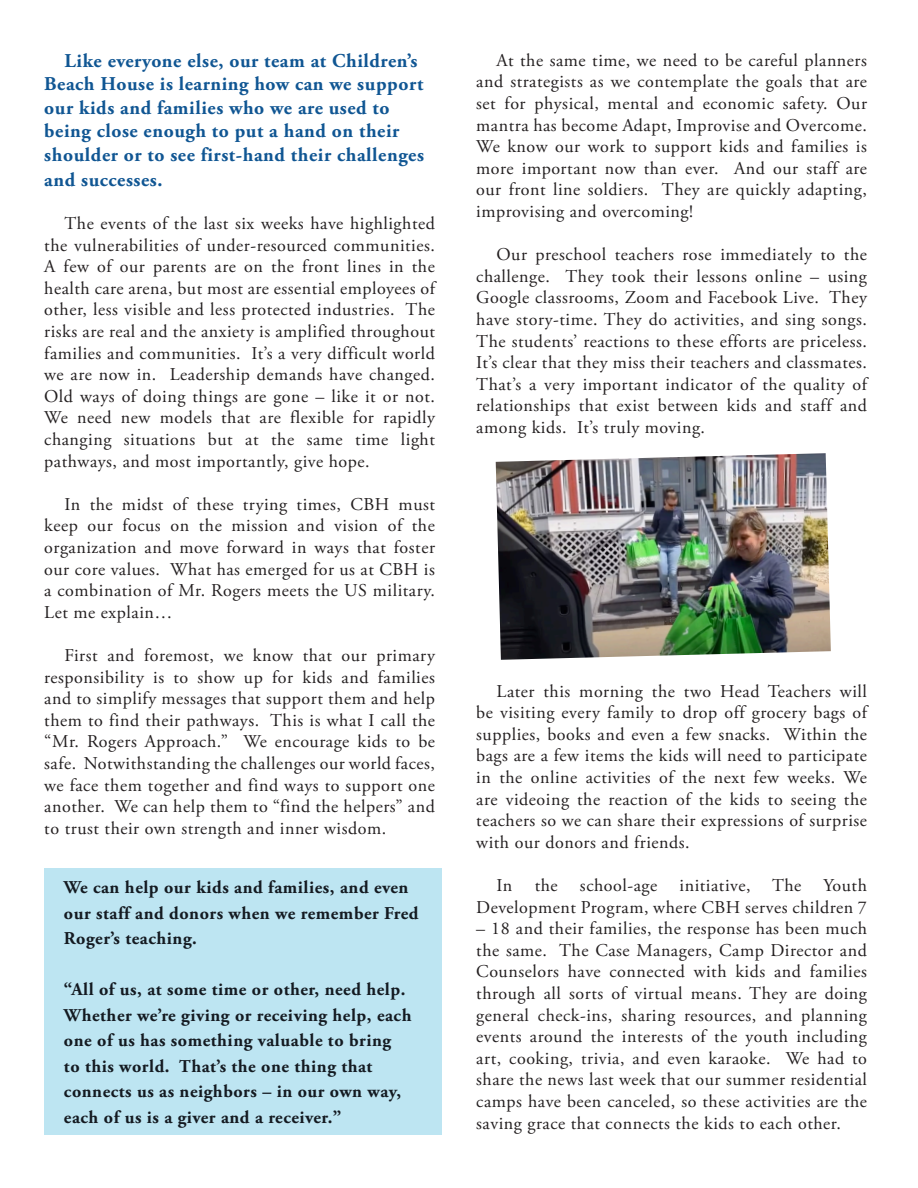
<style>
.page{position:relative;width:918px;height:1188px;background:#fff}
.page>*{position:absolute;margin:0;border:0;box-sizing:border-box;transform-origin:0 0}
.Body_Text{font:700 19.5px/23.4px "Adobe Garamond Pro";letter-spacing:.03em;color:#105693}
.Body_Text-2{font:18px/21.6px "Adobe Garamond Pro";letter-spacing:.03em;color:#231f20;text-align:justify}
.Body_Text-3{font:700 18px/25.5px "Adobe Garamond Pro";letter-spacing:.03em;color:#141a21}
</style>
<div class="page">
<div style="left:44px;top:868px;width:398px;height:267px;background:#bde5f2"></div>
<img style="left:496px;top:453px;width:335px;height:207px">
<p class="Body_Text" style="left:44px;top:49px;width:381px;text-indent:20px">Like everyone else, our team at Children’s Beach House is learning how can we support our kids and families who we are used to being close enough to put a hand on their shoulder or to see first-hand their challenges</p>
<p class="Body_Text" style="left:44px;top:168px;width:120px">and successes.</p>
<p class="Body_Text-2" style="left:44px;top:213px;width:392px;text-indent:20px">The events of the last six weeks have highlighted the vulnerabilities of under-resourced communities.<br>A few of our parents are on the front lines in the health care arena, but most are essential employees of other, less visible and less protected industries. The risks are real and the anxiety is amplified throughout families and communities. It’s a very difficult world we are now in. Leadership demands have changed.<br>Old ways of doing things are gone – like it or not.<br>We need new models that are flexible for rapidly changing situations but at the same time light pathways, and most importantly, give hope.</p>
<p class="Body_Text-2" style="left:44px;top:494px;width:392px;text-indent:20px">In the midst of these trying times, CBH must keep our focus on the mission and vision of the organization and move forward in ways that foster our core values. What has emerged for us at CBH is a combination of Mr. Rogers meets the US military.<br>Let me explain…</p>
<p class="Body_Text-2" style="left:44px;top:645px;width:392px;text-indent:20px">First and foremost, we know that our primary responsibility is to show up for kids and families and to simplify messages that support them and help them to find their pathways. This is what I call the “Mr. Rogers Approach.” We encourage kids to be safe. Notwithstanding the challenges our world faces, we face them together and find ways to support one another. We can help them to “find the helpers” and to trust their own strength and inner wisdom.</p>
<p class="Body_Text-3" style="left:64px;top:875px;width:356px">We can help our kids and families, and even our staff and donors when we remember Fred<br>Roger’s teaching.</p>
<p class="Body_Text-3" style="left:64px;top:977px;width:349px">“All of us, at some time or other, need help.<br>Whether we’re giving or receiving help, each one of us has something valuable to bring<br>to this world. That’s the one thing that connects us as neighbors – in our own way, each of us is a giver and a receiver.”</p>
<p class="Body_Text-2" style="left:476px;top:50px;width:392px;text-indent:20px">At the same time, we need to be careful planners and strategists as we contemplate the goals that are set for physical, mental and economic safety. Our mantra has become Adapt, Improvise and Overcome.<br>We know our work to support kids and families is more important now than ever. And our staff are our front line soldiers. They are quickly adapting, improvising and overcoming!</p>
<p class="Body_Text-2" style="left:476px;top:244px;width:392px;text-indent:20px">Our preschool teachers rose immediately to the challenge. They took their lessons online – using Google classrooms, Zoom and Facebook Live. They have story-time. They do activities, and sing songs.<br>The students’ reactions to these efforts are priceless.<br>It’s clear that they miss their teachers and classmates.<br>That’s a very important indicator of the quality of relationships that exist between kids and staff and among kids. It’s truly moving.</p>
<p class="Body_Text-2" style="left:476px;top:681px;width:392px;text-indent:20px">Later this morning the two Head Teachers will be visiting every family to drop off grocery bags of supplies, books and even a few snacks. Within the bags are a few items the kids will need to participate in the online activities of the next few weeks. We are videoing the reaction of the kids to seeing the teachers so we can share their expressions of surprise with our donors and friends.</p>
<p class="Body_Text-2" style="left:476px;top:875px;width:392px;text-align:right">In the school-age initiative, The Youth<br>Development Program, where CBH serves children 7</p>
<p class="Body_Text-2" style="left:476px;top:918px;width:392px">– 18 and their families, the response has been much the same. The Case Managers, Camp Director and Counselors have connected with kids and families through all sorts of virtual means. They are doing general check-ins, sharing resources, and planning events around the interests of the youth including art, cooking, trivia, and even karaoke. We had to share the news last week that our summer residential camps have been canceled, so these activities are the saving grace that connects the kids to each other.</p>
</div>
